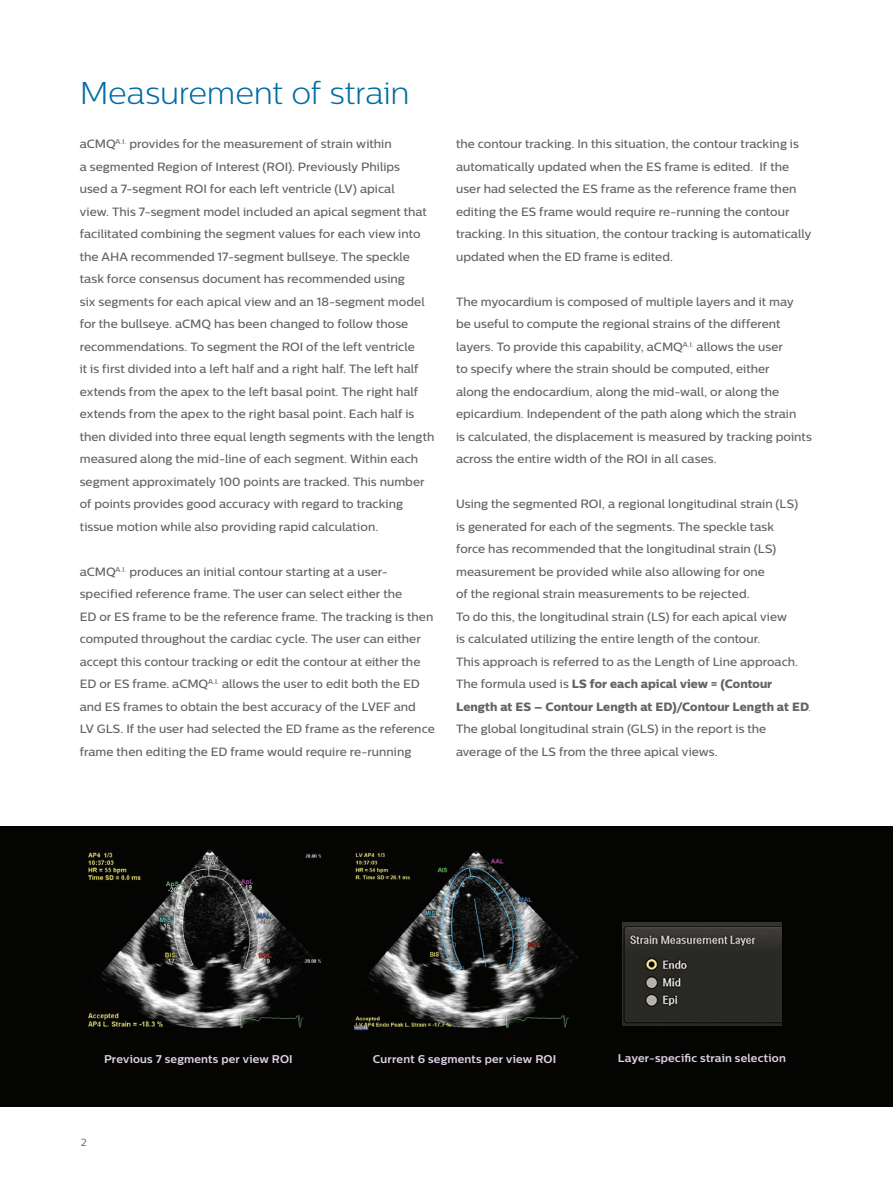
<style>
.page{position:relative;width:893px;height:1188px;background:#fff}
.page>*{position:absolute;margin:0;border:0;box-sizing:border-box;transform-origin:0 0}
.Main_Heading_Small_2{font:300 31.5px "Centrale Sans";letter-spacing:-.01em;color:#006ba3}
._01_SPECS_Body_Copy{font:500 12px/22.5px "Centrale Sans";color:#636366}
._01_SPECS_Body_Copy-2{font:12px/22.5px "Centrale Sans X Bold";color:#636366}
._04_Caption_Heading{font:700 11.25px "Centrale Sans";letter-spacing:.015em;color:#dfd0e5}
.t1{font:10.5px "Centrale Sans";color:#636366}
.s1{font-family:"Centrale Sans";font-weight:500}
.s2{font-family:"Centrale Sans"}
</style>
<div class="page">
<div style="left:0;top:826px;width:893px;height:281px;background:#040503"></div>
<img style="left:88px;top:850px;width:232px;height:178px">
<img style="left:354px;top:851px;width:224px;height:180px">
<img style="left:622px;top:922px;width:160px;height:104px">
<p class="Main_Heading_Small_2" style="left:80px;top:75px;width:332px">Measurement of strain</p>
<p class="_01_SPECS_Body_Copy" style="left:80px;top:133px;width:356px">aCMQ<sup>A.I.</sup> provides for the measurement of strain within<br>a segmented Region of Interest (ROI). Previously Philips<br>used a 7-segment ROI for each left ventricle (LV) apical<br>view. This 7-segment model included an apical segment that facilitated combining the segment values for each view into the AHA recommended 17-segment bullseye. The speckle task force consensus document has recommended using<br>six segments for each apical view and an 18-segment model for the bullseye. aCMQ has been changed to follow those recommendations. To segment the ROI of the left ventricle<br>it is first divided into a left half and a right half. The left half extends from the apex to the left basal point. The right half extends from the apex to the right basal point. Each half is then divided into three equal length segments with the length measured along the mid-line of each segment. Within each segment approximately 100 points are tracked. This number of points provides good accuracy with regard to tracking tissue motion while also providing rapid calculation.</p>
<p class="_01_SPECS_Body_Copy" style="left:80px;top:560px;width:357px">aCMQ<sup>A.I.</sup> produces an initial contour starting at a user&shy;specified reference frame. The user can select either the<br>ED or ES frame to be the reference frame. The tracking is then computed throughout the cardiac cycle. The user can either accept this contour tracking or edit the contour at either the ED or ES frame. aCMQ<sup>A.I.</sup> allows the user to edit both the ED and ES frames to obtain the best accuracy of the LVEF and<br>LV GLS. If the user had selected the ED frame as the reference frame then editing the ED frame would require re-running</p>
<p class="_01_SPECS_Body_Copy" style="left:456px;top:133px;width:357px">the contour tracking. In this situation, the contour tracking is automatically updated when the ES frame is edited. If the user had selected the ES frame as the reference frame then editing the ES frame would require re-running the contour tracking. In this situation, the contour tracking is automatically updated when the ED frame is edited.</p>
<p class="_01_SPECS_Body_Copy" style="left:456px;top:290px;width:357px">The myocardium is composed of multiple layers and it may<br>be useful to compute the regional strains of the different layers. To provide this capability, aCMQ<sup>A.I.</sup> allows the user<br>to specify where the strain should be computed, either<br>along the endocardium, along the mid-wall, or along the epicardium. Independent of the path along which the strain<br>is calculated, the displacement is measured by tracking points across the entire width of the ROI in all cases.</p>
<p class="_01_SPECS_Body_Copy" style="left:456px;top:493px;width:344px">Using the segmented ROI, a regional longitudinal strain (LS) is generated for each of the segments. The speckle task force has recommended that the longitudinal strain (LS) measurement be provided while also allowing for one<br>of the regional strain measurements to be rejected.<br>To do this, the longitudinal strain (LS) for each apical view is calculated utilizing the entire length of the contour.<br>This approach is referred to as the Length of Line approach.</p>
<p class="_01_SPECS_Body_Copy-2" style="left:456px;top:673px;width:357px"><span class="s1">The formula used is</span> LS for each apical view = (Contour<br>Length at ES – Contour Length at ED)/Contour Length at ED<span class="s2">.</span></p>
<p class="_01_SPECS_Body_Copy" style="left:456px;top:718px;width:312px">The global longitudinal strain (GLS) in the report is the average of the LS from the three apical views.</p>
<p class="_04_Caption_Heading" style="left:104px;top:1053px;width:190px">Previous 7 segments per view ROI</p>
<p class="_04_Caption_Heading" style="left:373px;top:1053px;width:185px">Current 6 segments per view ROI</p>
<p class="_04_Caption_Heading" style="left:618px;top:1051px;width:170px">Layer-specific strain selection</p>
<p class="t1" style="left:81px;top:1136px;width:7px">2</p>
</div>
